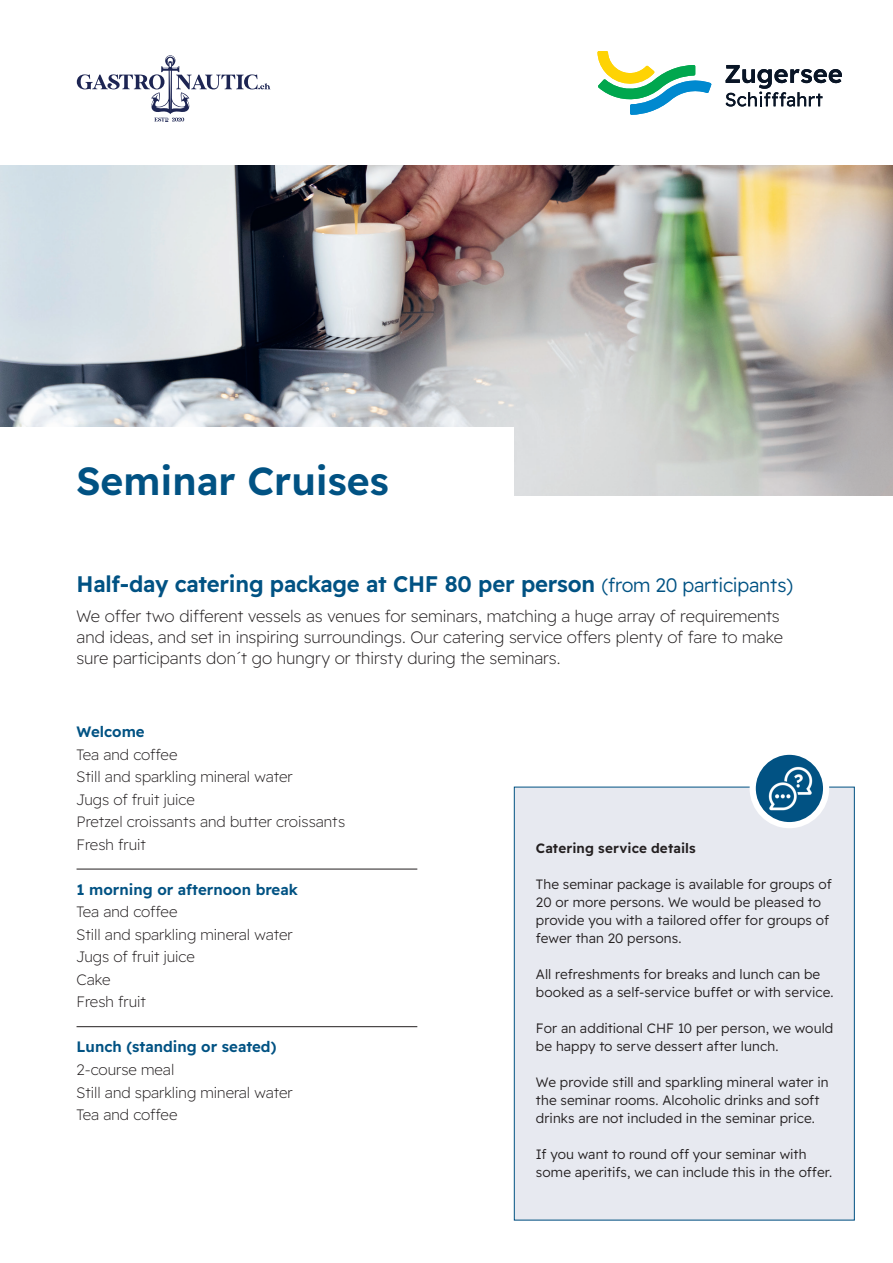
<style>
.page{position:relative;width:893px;height:1263px;background:#fff}
.page>*{position:absolute;margin:0;border:0;box-sizing:border-box;transform-origin:0 0}
.t1{font:600 39px "Readex Pro";color:#015283}
.t2{font:600 22.5px "Readex Pro";letter-spacing:-.01em;color:#015283}
.t3{font:200 16.5px/21px "Readex Pro";color:#231f20}
.t4{font:200 15px/22.5px "Readex Pro";color:#231f20}
.t5{font:600 15px "Readex Pro";color:#015283}
.t6{font:300 13.5px/18px "Readex Pro";letter-spacing:.005em;color:#231f20}
.t7{font:600 13.5px "Readex Pro";letter-spacing:.01em;color:#231f20}
.s1{font-weight:300;font-size:19.5px}
</style>
<div class="page">
<img style="left:0;top:166px;width:893px;height:329px">
<svg style="left:76px;top:55px;width:195px;height:67px"></svg>
<hr style="left:77px;top:869px;width:340px;height:1px;background:#231f20">
<hr style="left:77px;top:1026px;width:340px;height:1px;background:#231f20">
<div style="left:514px;top:787px;width:340px;height:433px;background:#e7e9f0"></div>
<svg style="left:726px;top:65px;width:116px;height:41px"></svg>
<svg style="left:597px;top:51px;width:114px;height:64px"></svg>
<div style="left:0;top:427px;width:514px;height:104px;background:#fff"></div>
<div style="left:750px;top:749px;width:79px;height:79px;border:6px solid #fff;border-radius:50%"></div>
<img style="left:758px;top:756px;width:64px;height:64px">
<h1 class="t1" style="left:76px;top:459px;width:314px">Seminar Cruises</h1>
<h2 class="t2" style="left:77px;top:571px;width:718px">Half-day catering package at CHF 80 per person <span class="s1">(from 20 participants)</span></h2>
<p class="t3" style="left:77px;top:606px;width:708px">We offer two different vessels as venues for seminars, matching a huge array of requirements and ideas, and set in inspiring surroundings. Our catering service offers plenty of fare to make sure participants don´t go hungry or thirsty during the seminars.</p>
<p class="t5" style="left:77px;top:723px;width:70px">Welcome</p>
<p class="t4" style="left:77px;top:743px;width:270px">Tea and coffee<br>Still and sparkling mineral water<br>Jugs of fruit juice<br>Pretzel croissants and butter croissants<br>Fresh fruit</p>
<p class="t5" style="left:77px;top:881px;width:223px">1 morning or afternoon break</p>
<p class="t4" style="left:77px;top:901px;width:218px">Tea and coffee<br>Still and sparkling mineral water<br>Jugs of fruit juice<br>Cake<br>Fresh fruit</p>
<p class="t5" style="left:77px;top:1038px;width:201px">Lunch (standing or seated)</p>
<p class="t4" style="left:77px;top:1058px;width:218px">2-course meal<br>Still and sparkling mineral water<br>Tea and coffee</p>
<p class="t7" style="left:536px;top:840px;width:161px">Catering service details</p>
<p class="t6" style="left:536px;top:875px;width:297px">The seminar package is available for groups of 20 or more persons. We would be pleased to provide you with a tailored offer for groups of fewer than 20 persons.</p>
<p class="t6" style="left:536px;top:965px;width:299px">All refreshments for breaks and lunch can be booked as a self-service buffet or with service.</p>
<p class="t6" style="left:536px;top:1019px;width:299px">For an additional CHF 10 per person, we would be happy to serve dessert after lunch.</p>
<p class="t6" style="left:536px;top:1073px;width:294px">We provide still and sparkling mineral water in the seminar rooms. Alcoholic drinks and soft drinks are not included in the seminar price.</p>
<p class="t6" style="left:536px;top:1145px;width:298px">If you want to round off your seminar with some aperitifs, we can include this in the offer.</p>
</div>
